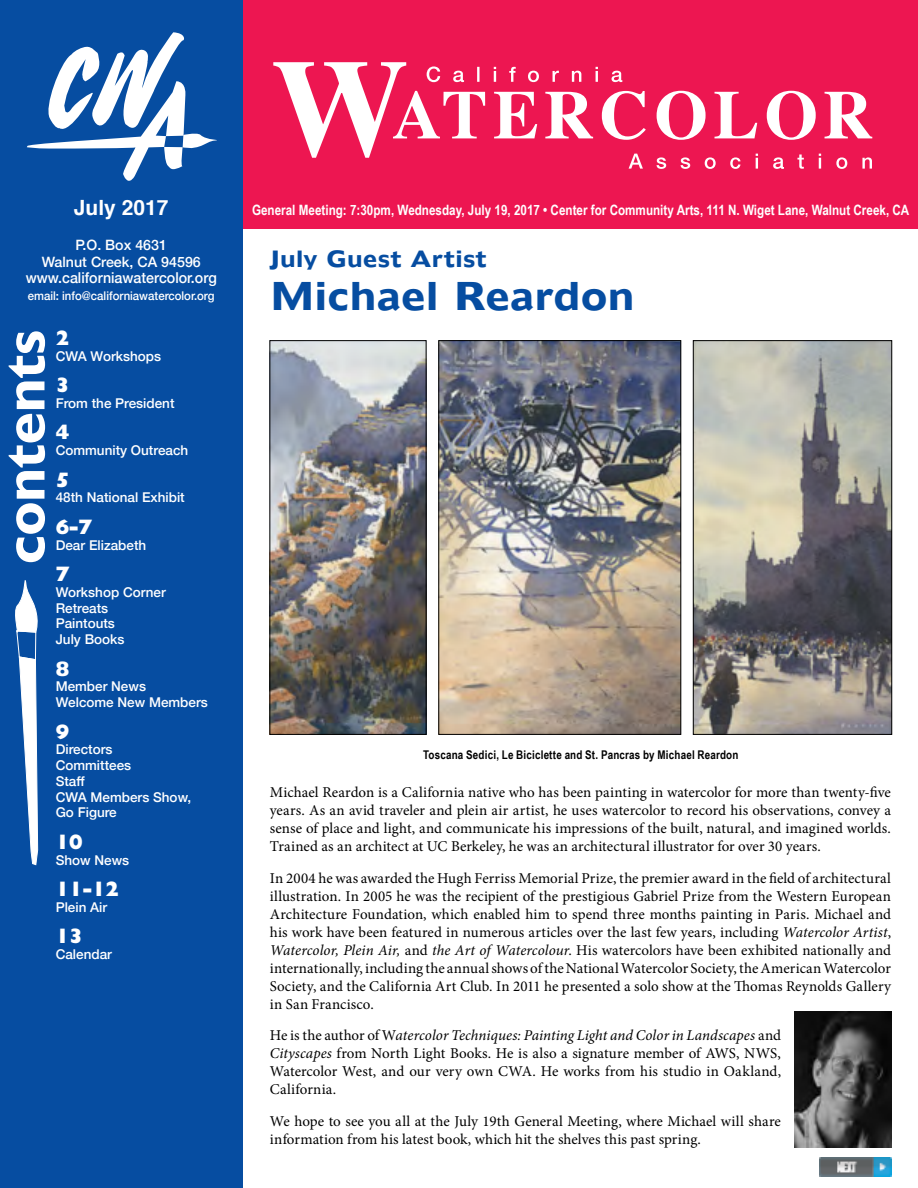
<style>
.page{position:relative;width:918px;height:1188px;background:#fff}
.page>*{position:absolute;margin:0;border:0;box-sizing:border-box;transform-origin:0 0}
.t1{font:700 60px "Humanist 521 BT";color:#fff}
.t2{font:35.85px "Humanist 970 BT Bold C";letter-spacing:-.02em;color:#064da1}
.t3{font:800 21px "Humanist 521 BT";color:#fff}
.t4{font:21px "Humanist 970 BT Bold C";letter-spacing:-.01em;color:#064da1}
.t5{font:700 21px "Helvetica";color:#fff}
.t6{font:15px/18px "Minion Pro";letter-spacing:.005em;color:#000;text-align:justify}
.t7{font:500 15px "Helvetica Neue";color:#fff;scale:.95 1}
.t8{font:700 14.25px "Arial Narrow";color:#fff}
.t9{font:500 14.25px/16.5px "Helvetica Neue";color:#fff;text-align:center}
.t10{font:500 13.5px/15.8px "Helvetica Neue";color:#fff}
.t11{font:700 12px "Arial Narrow";letter-spacing:.015em;color:#000}
.t12{font:500 12px "Helvetica Neue";color:#fff;scale:.95 1}
.s1{font-style:italic}
</style>
<div class="page">
<div style="left:243px;top:0;width:675px;height:228px;background:#ed1651"></div>
<div style="left:0;top:0;width:243px;height:1188px;background:#064da1"></div>
<svg style="left:27px;top:32px;width:190px;height:149px"></svg>
<svg style="left:15px;top:580px;width:23px;height:285px"></svg>
<svg style="left:273px;top:62px;width:599px;height:107px"></svg>
<img style="left:819px;top:1157px;width:72px;height:19px">
<img style="left:271px;top:342px;width:153px;height:391px">
<div style="left:269px;top:340px;width:157px;height:395px;border:1px solid #000"></div>
<img style="left:440px;top:342px;width:239px;height:391px">
<div style="left:438px;top:340px;width:243px;height:395px;border:1px solid #000"></div>
<img style="left:695px;top:342px;width:195px;height:391px">
<div style="left:693px;top:340px;width:199px;height:395px;border:1px solid #000"></div>
<img style="left:795px;top:1011px;width:97px;height:137px">
<h3 class="t5" style="left:74px;top:191px;width:96px">July 2017</h3>
<p class="t9" style="left:42px;top:236px;width:161px">P.O. Box 4631<br>Walnut Creek, CA 94596</p>
<p class="t7" style="left:26px;top:266px;width:203px">www.californiawatercolor.org</p>
<p class="t12" style="left:28px;top:286px;width:198px">email: info@californiawatercolor.org</p>
<h1 class="t1" style="left:-13px;top:564px;width:235px;rotate:-90deg">contents</h1>
<h3 class="t3" style="left:56px;top:325px;width:15px">2</h3>
<p class="t10" style="left:56px;top:347px;width:107px">CWA Workshops</p>
<h3 class="t3" style="left:56px;top:372px;width:15px">3</h3>
<p class="t10" style="left:56px;top:394px;width:120px">From the President</p>
<h3 class="t3" style="left:56px;top:419px;width:15px">4</h3>
<p class="t10" style="left:56px;top:441px;width:134px">Community Outreach</p>
<h3 class="t3" style="left:56px;top:466px;width:15px">5</h3>
<p class="t10" style="left:56px;top:489px;width:131px">48th National Exhibit</p>
<h3 class="t3" style="left:56px;top:514px;width:38px">6-7</h3>
<p class="t10" style="left:56px;top:536px;width:92px">Dear Elizabeth</p>
<h3 class="t3" style="left:56px;top:561px;width:15px">7</h3>
<p class="t10" style="left:56px;top:583px;width:112px">Workshop Corner<br>Retreats<br>Paintouts<br>July Books</p>
<h3 class="t3" style="left:56px;top:655px;width:15px">8</h3>
<p class="t10" style="left:56px;top:678px;width:154px">Member News<br>Welcome New Members</p>
<h3 class="t3" style="left:56px;top:718px;width:15px">9</h3>
<p class="t10" style="left:56px;top:741px;width:137px">Directors<br>Committees<br>Staff<br>CWA Members Show,<br>Go Figure</p>
<h3 class="t3" style="left:56px;top:829px;width:29px">10</h3>
<p class="t10" style="left:56px;top:851px;width:75px">Show News</p>
<h3 class="t3" style="left:56px;top:876px;width:65px">11-12</h3>
<p class="t10" style="left:56px;top:898px;width:53px">Plein Air</p>
<h3 class="t3" style="left:56px;top:923px;width:29px">13</h3>
<p class="t10" style="left:56px;top:945px;width:58px">Calendar</p>
<p class="t8" style="left:252px;top:201px;width:659px">General Meeting: 7:30pm, Wednesday, July 19, 2017 • Center for Community Arts, 111 N. Wiget Lane, Walnut Creek, CA</p>
<h3 class="t4" style="left:270px;top:244px;width:219px">July Guest Artist</h3>
<h2 class="t2" style="left:270px;top:272px;width:367px">Michael Reardon</h2>
<p class="t11" style="left:423px;top:748px;width:317px">Toscana Sedici, Le Biciclette and St. Pancras by Michael Reardon</p>
<p class="t6" style="left:270px;top:783px;width:623px">Michael Reardon is a California native who has been painting in watercolor for more than twenty-five years. As an avid traveler and plein air artist, he uses watercolor to record his observations, convey a sense of place and light, and communicate his impressions of the built, natural, and imagined worlds.<br>Trained as an architect at UC Berkeley, he was an architectural illustrator for over 30 years.</p>
<p class="t6" style="left:270px;top:869px;width:623px">In 2004 he was awarded the Hugh Ferriss Memorial Prize, the premier award in the field of architectural illustration. In 2005 he was the recipient of the prestigious Gabriel Prize from the Western European Architecture Foundation, which enabled him to spend three months painting in Paris. Michael and his work have been featured in numerous articles over the last few years, including <span class="s1">Watercolor Artist</span>, <span class="s1">Watercolor, Plein Air,</span> and <span class="s1">the Art of Watercolour</span>. His watercolors have been exhibited nationally and internationally, including the annual shows of the National Watercolor Society, the American Watercolor Society, and the California Art Club. In 2011 he presented a solo show at the Thomas Reynolds Gallery in San Francisco.</p>
<p class="t6" style="left:270px;top:1026px;width:513px">He is the author of W<span class="s1">atercolor Techniques: Painting Light and Color in Landscapes</span> and <span class="s1">Cityscapes</span> from North Light Books. He is also a signature member of AWS, NWS, Watercolor West, and our very own CWA. He works from his studio in Oakland, California.</p>
<p class="t6" style="left:270px;top:1112px;width:513px">We hope to see you all at the July 19th General Meeting, where Michael will share information from his latest book, which hit the shelves this past spring.</p>
</div>
